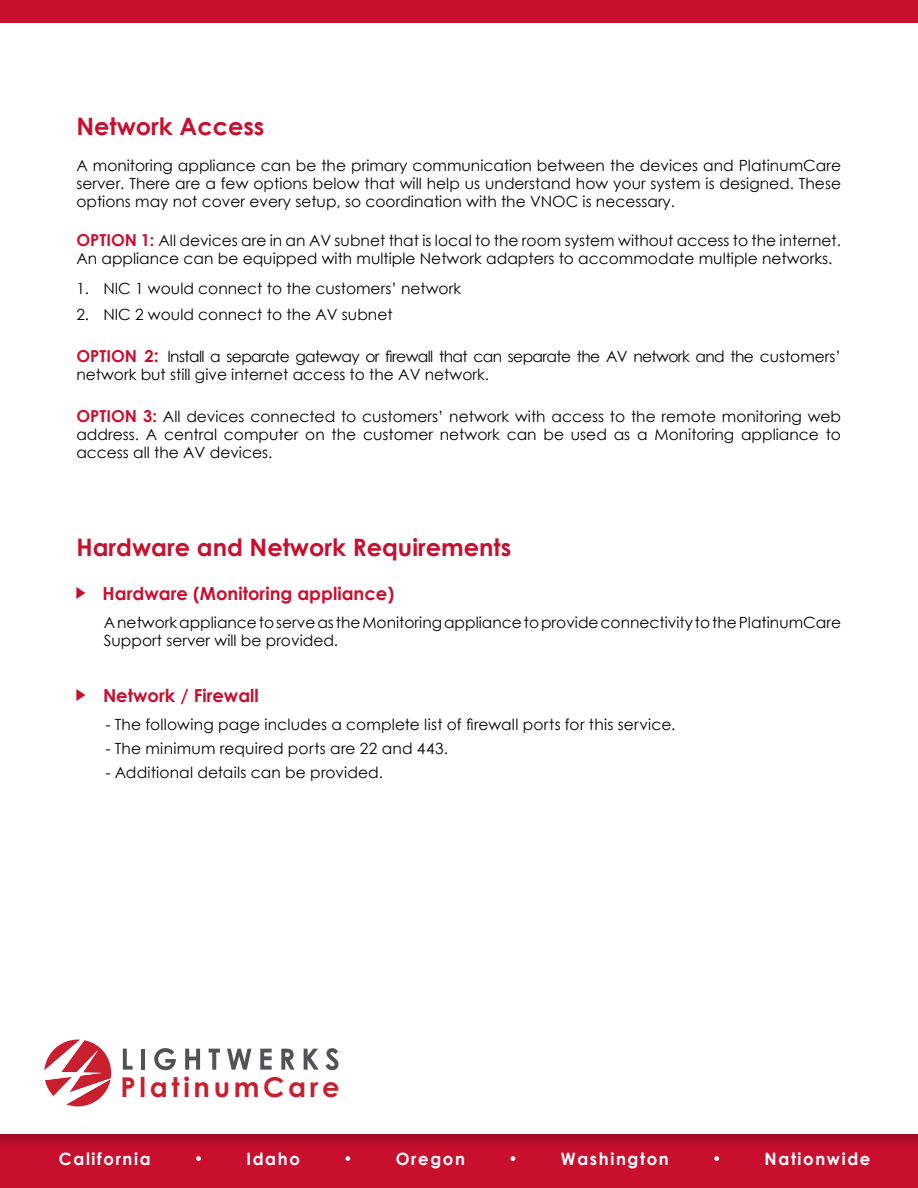
<style>
.page{position:relative;width:918px;height:1188px;background:#fff}
.page>*{position:absolute;margin:0;border:0;box-sizing:border-box;transform-origin:0 0}
.t1{font:700 27.45px "Century Gothic";letter-spacing:.135em;color:#c8202f}
.Heading_2{font:700 24px "Century Gothic";color:#c8102e}
.t2{font:700 18px "Century Gothic";color:#c8102e}
.t3{font:700 16.95px "Century Gothic";letter-spacing:.1em;color:#fff}
.t4{font:15.45px/18px "Century Gothic";color:#040503;text-align:justify}
.t5{font:15.45px/18px "Century Gothic";letter-spacing:-.04em;color:#040503}
.s1{font-weight:700;font-size:16.5px;color:#c8102e}
.s2{font-weight:700;font-size:18px;color:#c8102e}
</style>
<div class="page">
<svg style="left:76px;top:587px;width:9px;height:12px"></svg>
<svg style="left:76px;top:689px;width:9px;height:12px"></svg>
<div style="left:0;top:0;width:918px;height:23px;background:#c8102e"></div>
<div style="left:0;top:1133px;width:918px;height:55px;background:#231f20;opacity:.62"></div>
<svg style="left:196px;top:1156px;width:5px;height:5px"></svg>
<svg style="left:345px;top:1156px;width:5px;height:5px"></svg>
<svg style="left:511px;top:1156px;width:4px;height:5px"></svg>
<svg style="left:714px;top:1156px;width:5px;height:5px"></svg>
<svg style="left:44px;top:1040px;width:67px;height:66px"></svg>
<svg style="left:123px;top:1049px;width:10px;height:21px"></svg>
<hr style="left:141px;top:1049px;width:4px;height:21px;background:#515354">
<svg style="left:154px;top:1048px;width:22px;height:22px"></svg>
<svg style="left:185px;top:1049px;width:15px;height:21px"></svg>
<svg style="left:209px;top:1049px;width:11px;height:21px"></svg>
<svg style="left:227px;top:1049px;width:24px;height:21px"></svg>
<svg style="left:260px;top:1049px;width:12px;height:21px"></svg>
<svg style="left:281px;top:1049px;width:14px;height:21px"></svg>
<svg style="left:304px;top:1049px;width:15px;height:21px"></svg>
<svg style="left:325px;top:1048px;width:14px;height:22px"></svg>
<p class="Heading_2" style="left:76px;top:108px;width:190px">Network Access</p>
<p class="t4" style="left:76px;top:156px;width:766px">A monitoring appliance can be the primary communication between the devices and PlatinumCare server. There are a few options below that will help us understand how your system is designed. These options may not cover every setup, so coordination with the VNOC is necessary.</p>
<p class="t4" style="left:76px;top:231px;width:766px"><span class="s1">OPTION 1:</span> All devices are in an AV subnet that is local to the room system without access to the internet.<br>An appliance can be equipped with multiple Network adapters to accommodate multiple networks.</p>
<p class="t4" style="left:76px;top:279px;width:386px">1. NIC 1 would connect to the customers’ network</p>
<p class="t4" style="left:76px;top:305px;width:318px">2. NIC 2 would connect to the AV subnet</p>
<p class="t5" style="left:76px;top:347px;width:766px"><span class="s1">OPTION 2</span><span class="s2">:</span> Install a separate gateway or firewall that can separate the AV network and the customers’ network but still give internet access to the AV network.</p>
<p class="t4" style="left:76px;top:407px;width:766px"><span class="s1">OPTION 3:</span> All devices connected to customers’ network with access to the remote monitoring web address. A central computer on the customer network can be used as a Monitoring appliance to access all the AV devices.</p>
<p class="Heading_2" style="left:76px;top:529px;width:436px">Hardware and Network Requirements</p>
<p class="t2" style="left:103px;top:579px;width:293px">Hardware (Monitoring appliance)</p>
<p class="t4" style="left:104px;top:613px;width:739px">A network appliance to serve as the Monitoring appliance to provide connectivity to the PlatinumCare<br>Support server will be provided.</p>
<p class="t2" style="left:103px;top:681px;width:157px">Network / Firewall</p>
<p class="t4" style="left:105px;top:715px;width:572px">- The following page includes a complete list of firewall ports for this service.</p>
<p class="t4" style="left:105px;top:739px;width:344px">- The minimum required ports are 22 and 443.</p>
<p class="t4" style="left:105px;top:763px;width:279px">- Additional details can be provided.</p>
<p class="t1" style="left:121px;top:1066px;width:221px">PlatinumCare</p>
<p class="t3" style="left:59px;top:1146px;width:93px">California</p>
<p class="t3" style="left:247px;top:1146px;width:55px">Idaho</p>
<p class="t3" style="left:396px;top:1146px;width:71px">Oregon</p>
<p class="t3" style="left:561px;top:1146px;width:109px">Washington</p>
<p class="t3" style="left:765px;top:1146px;width:107px">Nationwide</p>
</div>
